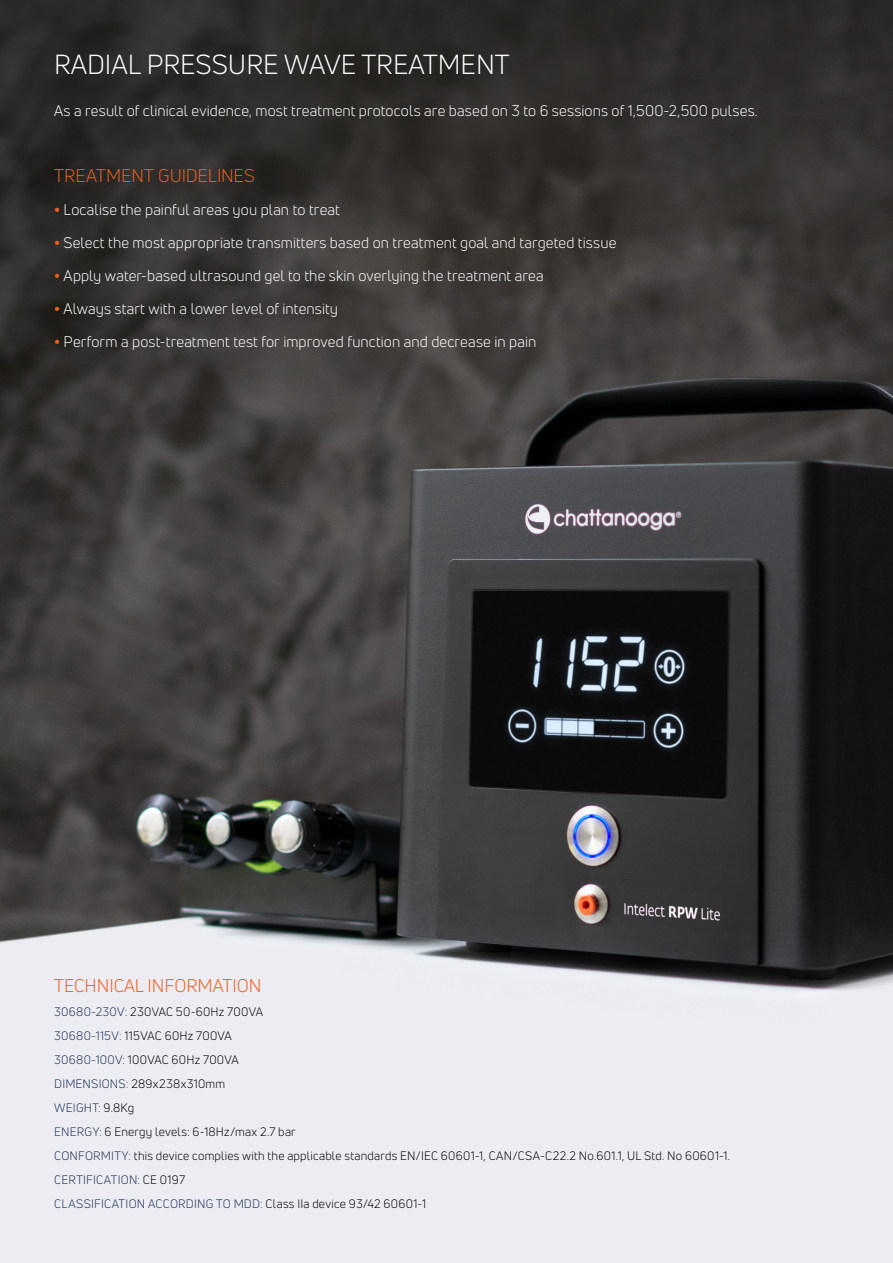
<style>
.page{position:relative;width:893px;height:1263px;background:#fff}
.page>*{position:absolute;margin:0;border:0;box-sizing:border-box;transform-origin:0 0}
.t1{font:27px "Uni Neue";color:#fff}
.t2{font:18px "Uni Neue";color:#eb601d}
.t3{font:15px "Uni Neue";letter-spacing:.01em;color:#fff}
.t4{font:12px/24px "Uni Neue";letter-spacing:.02em;color:#000}
.s1{font-weight:800;color:#eb601d}
.s2{color:#193153}
</style>
<div class="page">
<img style="left:0;top:0;width:893px;height:1263px">
<img style="left:0;top:615px;width:1px;height:648px">
<h1 class="t1" style="left:54px;top:48px;width:457px">RADIAL PRESSURE WAVE TREATMENT</h1>
<p class="t3" style="left:54px;top:102px;width:705px">As a result of clinical evidence, most treatment protocols are based on 3 to 6 sessions of 1,500-2,500 pulses.</p>
<p class="t2" style="left:54px;top:165px;width:202px">TREATMENT GUIDELINES</p>
<p class="t3" style="left:54px;top:201px;width:287px"><span class="s1">•</span> Localise the painful areas you plan to treat</p>
<p class="t3" style="left:54px;top:234px;width:564px"><span class="s1">•</span> Select the most appropriate transmitters based on treatment goal and targeted tissue</p>
<p class="t3" style="left:54px;top:267px;width:491px"><span class="s1">•</span> Apply water-based ultrasound gel to the skin overlying the treatment area</p>
<p class="t3" style="left:54px;top:300px;width:286px"><span class="s1">•</span> Always start with a lower level of intensity</p>
<p class="t3" style="left:54px;top:333px;width:484px"><span class="s1">•</span> Perform a post-treatment test for improved function and decrease in pain</p>
<p class="t2" style="left:54px;top:974px;width:209px">TECHNICAL INFORMATION</p>
<p class="t4" style="left:54px;top:999px;width:677px"><span class="s2">30680-230V:</span> 230VAC 50-60Hz 700VA<br><span class="s2">30680-115V:</span> 115VAC 60Hz 700VA<br><span class="s2">30680-100V:</span> 100VAC 60Hz 700VA<br><span class="s2">DIMENSIONS:</span> 289x238x310mm<br><span class="s2">WEIGHT:</span> 9.8Kg<br><span class="s2">ENERGY:</span> 6 Energy levels: 6-18Hz/max 2.7 bar<br><span class="s2">CONFORMITY:</span> this device complies with the applicable standards EN/IEC 60601-1, CAN/CSA-C22.2 No.601.1, UL Std. No 60601-1.<br><span class="s2">CERTIFICATION:</span> CE 0197<br><span class="s2">CLASSIFICATION ACCORDING TO MDD:</span> Class IIa device 93/42 60601-1</p>
</div>
